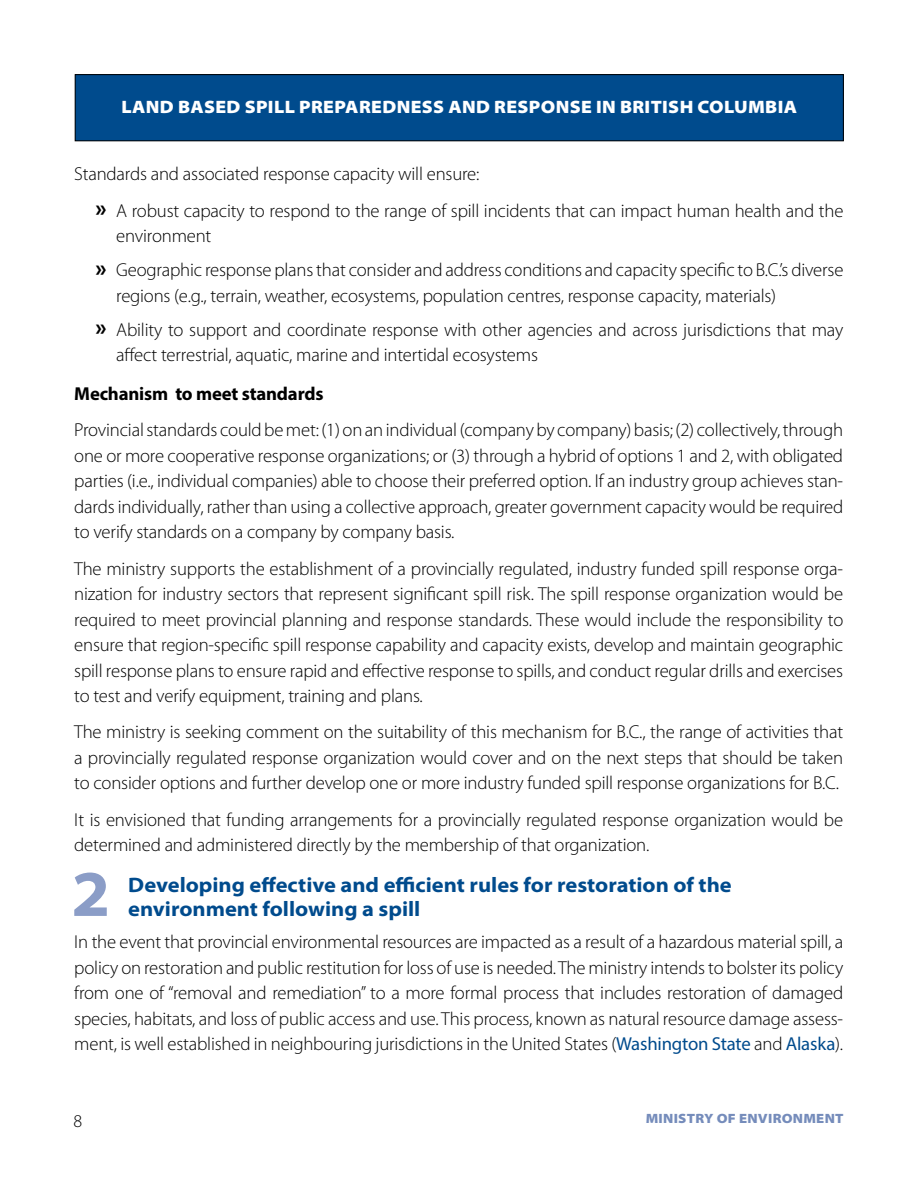
<style>
.page{position:relative;width:918px;height:1188px;background:#fff}
.page>*{position:absolute;margin:0;border:0;box-sizing:border-box;transform-origin:0 0}
.dropit{font:700 semi-expanded 65.55px "Myriad Pro";color:#8b9dc7}
.dropit-2{font:700 semi-expanded 21px/24px "Myriad Pro";color:#004b8d}
.text{font:300 18.75px/25.5px "Myriad Pro";letter-spacing:-.01em;color:#000;text-align:justify}
.bullets{font:300 18.75px/25.5px "Myriad Pro";letter-spacing:-.01em;color:#000}
.text-2{font:700 18.75px "Myriad Pro";letter-spacing:-.01em;color:#000}
.t1{font:900 semi-expanded 18px "Myriad Pro";letter-spacing:.02em;color:#fff}
.t2{font:300 18px "Myriad Pro";color:#000}
.t3{font:900 semi-expanded 13.5px "Myriad Pro";letter-spacing:.02em;color:#758cbb}
.s1{font-weight:700;font-size:24px}
.s2{font-weight:400;color:#004b8d}
</style>
<div class="page">
<div style="left:75px;top:75px;width:768px;height:66px;background:#004b8d"></div>
<div style="left:75px;top:74px;width:769px;height:67px;border:1px solid #000"></div>
<p class="t1" style="left:121px;top:97px;width:677px">LAND BASED SPILL PREPAREDNESS AND RESPONSE IN BRITISH COLUMBIA</p>
<p class="text" style="left:74px;top:162px;width:407px">Standards and associated response capacity will ensure:</p>
<p class="bullets" style="left:116px;top:198px;width:729px;text-indent:-21px"><span class="s1">»</span> A robust capacity to respond to the range of spill incidents that can impact human health and the environment</p>
<p class="bullets" style="left:116px;top:257px;width:729px;text-indent:-21px"><span class="s1">»</span> Geographic response plans that consider and address conditions and capacity specific to B.C.’s diverse regions (e.g., terrain, weather, ecosystems, population centres, response capacity, materials)</p>
<p class="bullets" style="left:116px;top:317px;width:729px;text-indent:-21px"><span class="s1">»</span> Ability to support and coordinate response with other agencies and across jurisdictions that may affect terrestrial, aquatic, marine and intertidal ecosystems</p>
<p class="text-2" style="left:74px;top:381px;width:251px">Mechanism to meet standards</p>
<p class="text" style="left:74px;top:418px;width:771px">Provincial standards could be met: (1) on an individual (company by company) basis; (2) collectively, through one or more cooperative response organizations; or (3) through a hybrid of options 1 and 2, with obligated parties (i.e., individual companies) able to choose their preferred option. If an industry group achieves stan&shy;dards individually, rather than using a collective approach, greater government capacity would be required to verify standards on a company by company basis.</p>
<p class="text" style="left:74px;top:556px;width:771px">The ministry supports the establishment of a provincially regulated, industry funded spill response orga&shy;nization for industry sectors that represent significant spill risk. The spill response organization would be required to meet provincial planning and response standards. These would include the responsibility to ensure that region-specific spill response capability and capacity exists, develop and maintain geographic spill response plans to ensure rapid and effective response to spills, and conduct regular drills and exercises to test and verify equipment, training and plans.</p>
<p class="text" style="left:74px;top:720px;width:770px">The ministry is seeking comment on the suitability of this mechanism for B.C., the range of activities that a provincially regulated response organization would cover and on the next steps that should be taken to consider options and further develop one or more industry funded spill response organizations for B.C.</p>
<p class="text" style="left:74px;top:807px;width:770px">It is envisioned that funding arrangements for a provincially regulated response organization would be determined and administered directly by the membership of that organization.</p>
<p class="dropit" style="left:71px;top:857px;width:41px">2</p>
<p class="dropit-2" style="left:128px;top:873px;width:605px">Developing effective and efficient rules for restoration of the environment following a spill</p>
<p class="text" style="left:74px;top:929px;width:771px">In the event that provincial environmental resources are impacted as a result of a hazardous material spill, a policy on restoration and public restitution for loss of use is needed. The ministry intends to bolster its policy from one of “removal and remediation” to a more formal process that includes restoration of damaged species, habitats, and loss of public access and use. This process, known as natural resource damage assess&shy;ment, is well established in neighbouring jurisdictions in the United States (<span class="s2">Washington State</span> and <span class="s2">Alaska</span>).</p>
<p class="t2" style="left:73px;top:1111px;width:10px">8</p>
<p class="t3" style="left:646px;top:1111px;width:199px">MINISTRY OF ENVIRONMENT</p>
</div>
